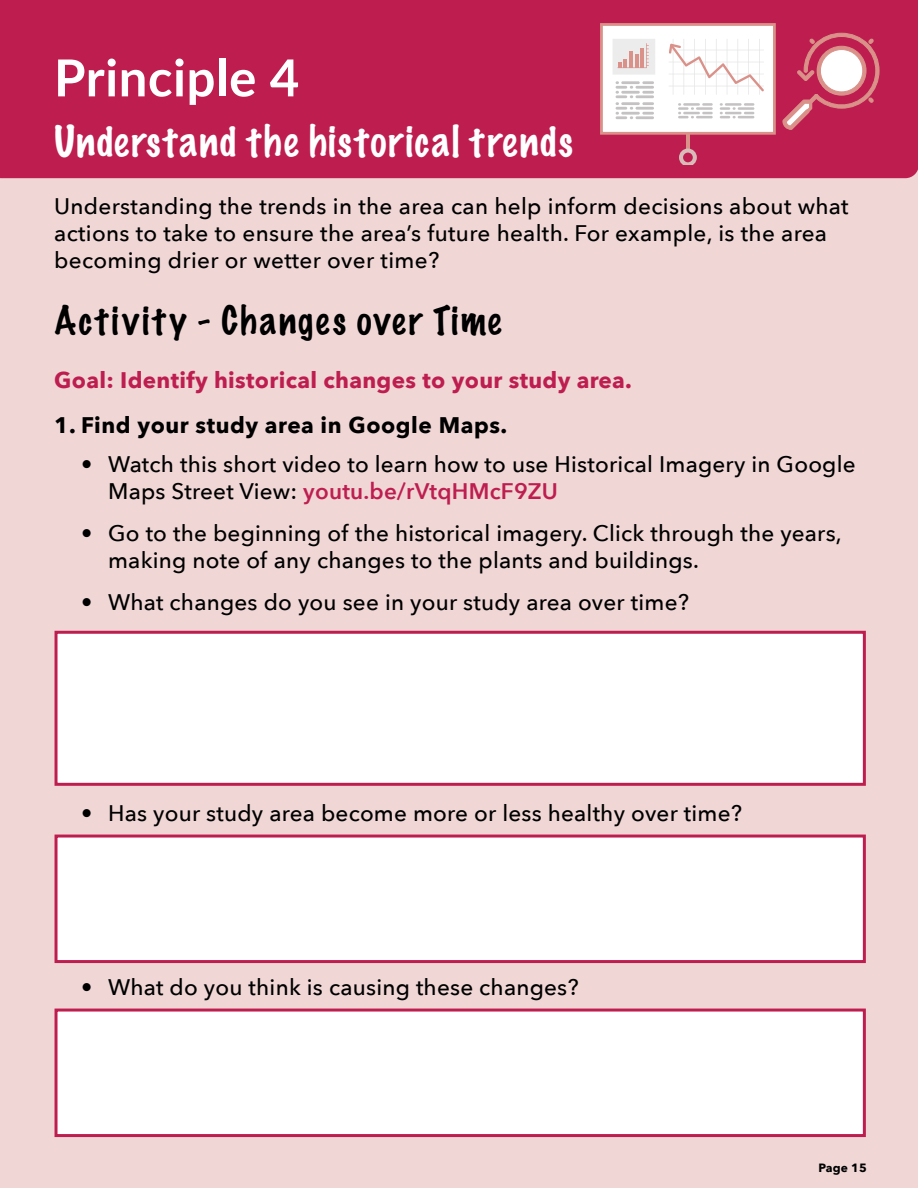
<style>
.page{position:relative;width:918px;height:1188px;background:#f0d7d6}
.page>*{position:absolute;margin:0;border:0;box-sizing:border-box;transform-origin:0 0}
.t1{font:700 51px "Lato";letter-spacing:.01em;color:#fff}
.t2{font:100 39px "Marker Felt";letter-spacing:.045em;color:#fff}
.t3{font:100 36px "Marker Felt";letter-spacing:.075em;color:#000}
.t4{font:500 22.5px/27px "Avenir Next";letter-spacing:.01em;color:#000}
.t5{font:700 22.5px "Avenir Next";letter-spacing:.015em;color:#be1e4f}
.t6{font:700 22.5px "Avenir Next";letter-spacing:.025em;color:#000}
.t7{font:700 12px "Avenir Next";letter-spacing:.01em;color:#000}
.s1{font-weight:600;color:#be1e4f}
</style>
<div class="page">
<div style="left:0;top:0;width:918px;height:178px;background:#be1e4f"></div>
<hr style="left:686px;top:134px;width:4px;height:18px;background:#da9189">
<svg style="left:679px;top:149px;width:18px;height:16px"></svg>
<svg style="left:600px;top:23px;width:280px;height:113px;background:#e4b0bb"></svg>
<div style="left:55px;top:631px;width:811px;height:155px;background:#fff;border:3px solid #be1e4f"></div>
<div style="left:55px;top:835px;width:811px;height:128px;background:#fff;border:3px solid #be1e4f"></div>
<div style="left:55px;top:1009px;width:811px;height:128px;background:#fff;border:3px solid #be1e4f"></div>
<h1 class="t1" style="left:54px;top:40px;width:247px">Principle 4</h1>
<h2 class="t2" style="left:54px;top:111px;width:520px">Understand the historical trends</h2>
<p class="t4" style="left:54px;top:192px;width:796px">Understanding the trends in the area can help inform decisions about what actions to take to ensure the area’s future health. For example, is the area becoming drier or wetter over time?</p>
<h3 class="t3" style="left:54px;top:292px;width:448px">Activity - Changes over Time</h3>
<p class="t5" style="left:54px;top:361px;width:579px">Goal: Identify historical changes to your study area.</p>
<p class="t6" style="left:54px;top:406px;width:455px">1. Find your study area in Google Maps.</p>
<p class="t4" style="left:108px;top:450px;width:749px;text-indent:-27px">• Watch this short video to learn how to use Historical Imagery in Google<br>Maps Street View: <span class="s1">youtu.be/rVtqHMcF9ZU</span></p>
<p class="t4" style="left:108px;top:519px;width:735px;text-indent:-27px">• Go to the beginning of the historical imagery. Click through the years, making note of any changes to the plants and buildings.</p>
<p class="t4" style="left:81px;top:588px;width:609px">• What changes do you see in your study area over time?</p>
<p class="t4" style="left:81px;top:799px;width:663px">• Has your study area become more or less healthy over time?</p>
<p class="t4" style="left:81px;top:973px;width:499px">• What do you think is causing these changes?</p>
<p class="t7" style="left:819px;top:1157px;width:50px">Page 15</p>
</div>
